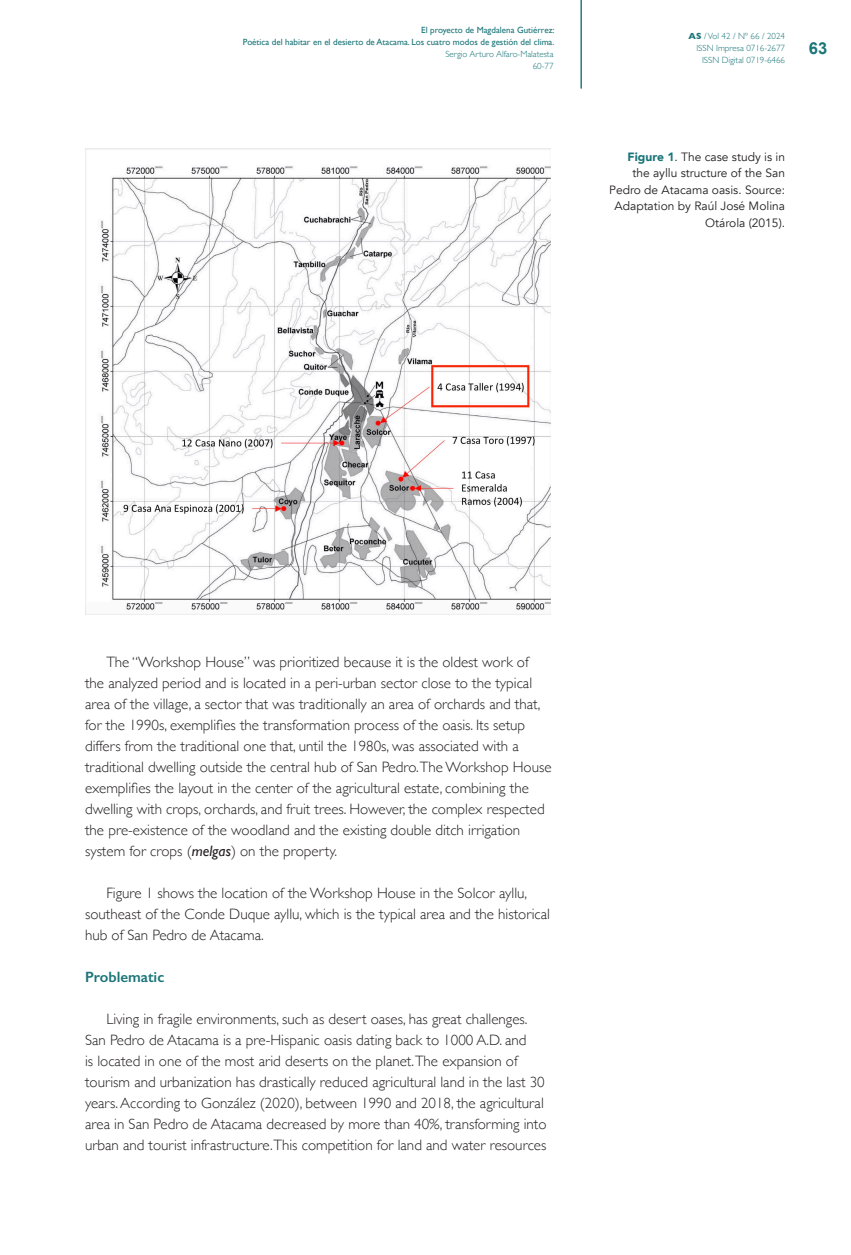
<style>
.page{position:relative;width:851px;height:1255px;background:#fff}
.page>*{position:absolute;margin:0;border:0;box-sizing:border-box;transform-origin:0 0}
.t1{font:700 16.5px "Arial";color:#1b7578}
._04_cuerpo_texto{font:300 15px/21px "Gill Sans";color:#231f20}
._07_titulos_2_2{font:600 15px "Gill Sans";color:#1b7578}
._08_notas_al_pie{font:12px/16.5px "Avenir";color:#231f20;text-align:right}
.t2{font:9px/12px "Gill Sans";color:#1b7578;text-align:right}
.t3{font:300 9px/12px "Gill Sans";color:#1b7578;text-align:right}
.s1{font-weight:700}
.s2{font-weight:900;color:#1b7578}
.s3{font-weight:400;font-style:italic}
</style>
<div class="page">
<hr style="left:581px;top:0;width:1px;height:88px;background:#1b7578">
<img style="left:85px;top:149px;width:465px;height:465px">
<p class="t2" style="left:243px;top:24px;width:313px">El proyecto de Magdalena Gutiérrez:<br>Poética del habitar en el desierto de Atacama. Los cuatro modos de gestión del clima.</p>
<p class="t3" style="left:445px;top:48px;width:110px">Sergio Arturo Alfaro-Malatesta<br>60-77</p>
<p class="t3" style="left:688px;top:30px;width:98px"><span class="s1">AS</span> / Vol 42 / Nº 66 / 2024<br>ISSN Impresa 0716-2677<br>ISSN Digital 0719-6466</p>
<p class="t1" style="left:808px;top:38px;width:20px">63</p>
<p class="_08_notas_al_pie" style="left:609px;top:149px;width:177px"><span class="s2">Figure 1</span>. The case study is in the ayllu structure of the San<br>Pedro de Atacama oasis. Source:<br>Adaptation by Raúl José Molina<br>Otárola (2015).</p>
<p class="_04_cuerpo_texto" style="left:85px;top:651px;width:468px;text-indent:21px">The “Workshop House” was prioritized because it is the oldest work of<br>the analyzed period and is located in a peri-urban sector close to the typical area of the village, a sector that was traditionally an area of orchards and that, for the 1990s, exemplifies the transformation process of the oasis. Its setup differs from the traditional one that, until the 1980s, was associated with a traditional dwelling outside the central hub of San Pedro.The Workshop House exemplifies the layout in the center of the agricultural estate, combining the dwelling with crops, orchards, and fruit trees. However, the complex respected the pre-existence of the woodland and the existing double ditch irrigation system for crops (<span class="s3">melgas</span>) on the property.</p>
<p class="_04_cuerpo_texto" style="left:85px;top:882px;width:466px;text-indent:21px">Figure 1 shows the location of the Workshop House in the Solcor ayllu, southeast of the Conde Duque ayllu, which is the typical area and the historical hub of San Pedro de Atacama.</p>
<p class="_07_titulos_2_2" style="left:85px;top:968px;width:81px">Problematic</p>
<p class="_04_cuerpo_texto" style="left:85px;top:1008px;width:463px;text-indent:21px">Living in fragile environments, such as desert oases, has great challenges.<br>San Pedro de Atacama is a pre-Hispanic oasis dating back to 1000 A.D. and<br>is located in one of the most arid deserts on the planet.The expansion of tourism and urbanization has drastically reduced agricultural land in the last 30 years. According to González (2020), between 1990 and 2018, the agricultural area in San Pedro de Atacama decreased by more than 40%, transforming into urban and tourist infrastructure.This competition for land and water resources</p>
</div>
